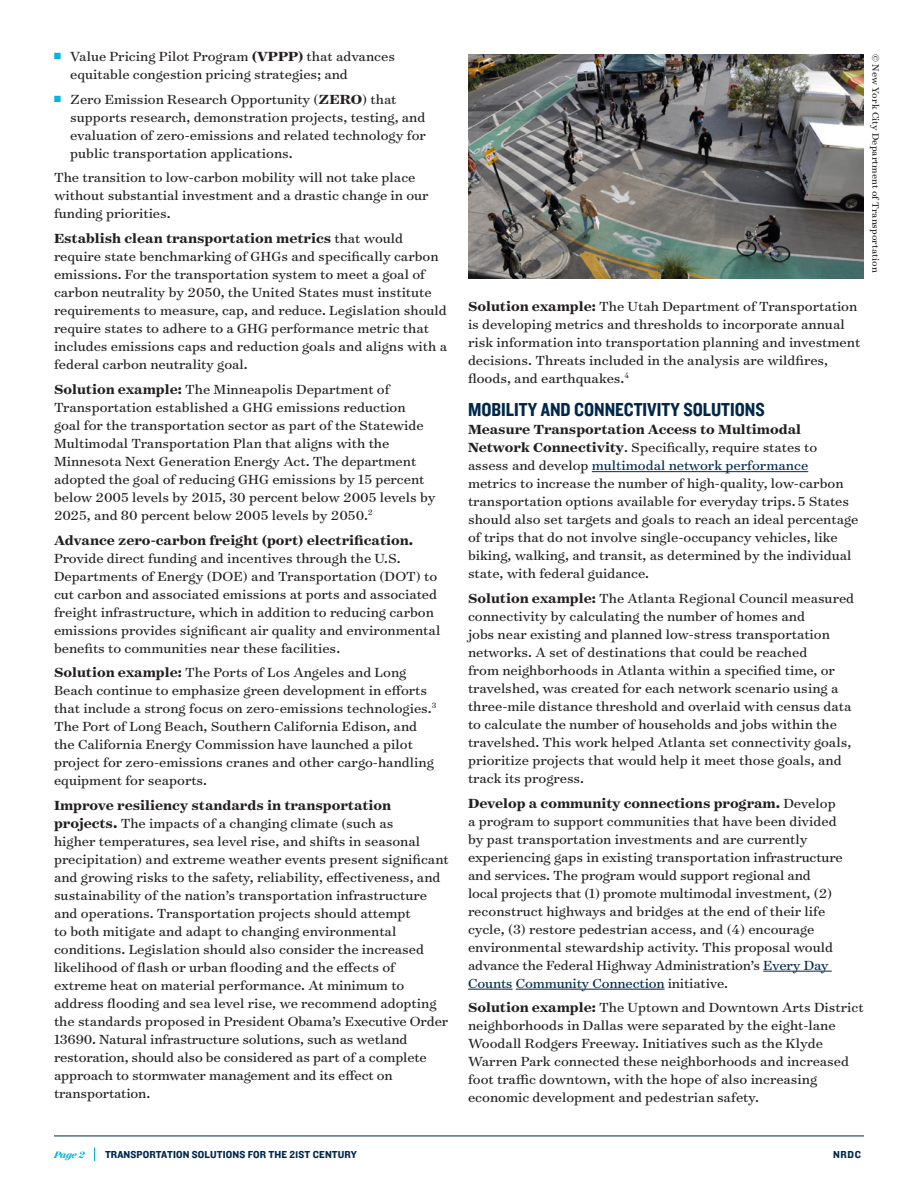
<style>
.page{position:relative;width:918px;height:1188px;background:#fff}
.page>*{position:absolute;margin:0;border:0;box-sizing:border-box;transform-origin:0 0}
.t1{font:19.5px "Knockout 50 Welterweight";color:#00284c}
.t2{font:15px/18px "Surveyor Text";color:#231f20}
.t3{font:700 15px "Surveyor Text";color:#231f20}
.t4{font:10.5px "Knockout 51 Middleweight";letter-spacing:.01em;color:#00284c}
.t5{font:10.5px "Surveyor Text";letter-spacing:.01em;color:#231f20}
.t6{font:italic 700 10.5px "Surveyor Display";color:#00b4e3}
.s1{color:#00b4e3}
.s2{font-weight:700}
.s3{color:#00284c}
</style>
<div class="page">
<hr style="left:592px;top:471px;width:216px;height:1px;background:#00284c">
<hr style="left:763px;top:971px;width:69px;height:1px;background:#00284c">
<hr style="left:468px;top:989px;width:45px;height:1px;background:#00284c">
<hr style="left:516px;top:989px;width:149px;height:1px;background:#00284c">
<hr style="left:54px;top:1136px;width:810px;height:1px;background:#00284c">
<svg style="left:94px;top:1147px;width:1px;height:14px"></svg>
<img style="left:468px;top:54px;width:396px;height:225px">
<p class="t2" style="left:70px;top:47px;width:326px;text-indent:-16px"><span class="s1">■</span> Value Pricing Pilot Program <span class="s2">(VPPP)</span> that advances equitable congestion pricing strategies; and</p>
<p class="t2" style="left:70px;top:89px;width:357px;text-indent:-16px"><span class="s1">■</span> Zero Emission Research Opportunity (<span class="s2">ZERO</span>) that supports research, demonstration projects, testing, and evaluation of zero-emissions and related technology for public transportation applications.</p>
<p class="t2" style="left:54px;top:168px;width:376px">The transition to low-carbon mobility will not take place without substantial investment and a drastic change in our funding priorities.</p>
<p class="t2" style="left:54px;top:229px;width:395px"><span class="s2">Establish clean transportation metrics</span> that would require state benchmarking of GHGs and specifically carbon emissions. For the transportation system to meet a goal of carbon neutrality by 2050, the United States must institute requirements to measure, cap, and reduce. Legislation should require states to adhere to a GHG performance metric that includes emissions caps and reduction goals and aligns with a federal carbon neutrality goal.</p>
<p class="t2" style="left:54px;top:380px;width:383px"><span class="s2">Solution example:</span> The Minneapolis Department of Transportation established a GHG emissions reduction goal for the transportation sector as part of the Statewide Multimodal Transportation Plan that aligns with the Minnesota Next Generation Energy Act. The department adopted the goal of reducing GHG emissions by 15 percent below 2005 levels by 2015, 30 percent below 2005 levels by 2025, and 80 percent below 2005 levels by 2050.<sup>2</sup></p>
<p class="t3" style="left:54px;top:530px;width:361px">Advance zero-carbon freight (port) electrification.</p>
<p class="t2" style="left:54px;top:548px;width:388px">Provide direct funding and incentives through the U.S.<br>Departments of Energy (DOE) and Transportation (DOT) to cut carbon and associated emissions at ports and associated freight infrastructure, which in addition to reducing carbon emissions provides significant air quality and environmental benefits to communities near these facilities.</p>
<p class="t2" style="left:54px;top:663px;width:384px"><span class="s2">Solution example:</span> The Ports of Los Angeles and Long Beach continue to emphasize green development in efforts that include a strong focus on zero-emissions technologies.<sup>3<br></sup>The Port of Long Beach, Southern California Edison, and the California Energy Commission have launched a pilot project for zero-emissions cranes and other cargo-handling equipment for seaports.</p>
<p class="t2" style="left:54px;top:796px;width:396px"><span class="s2">Improve resiliency standards in transportation projects.</span> The impacts of a changing climate (such as<br>higher temperatures, sea level rise, and shifts in seasonal precipitation) and extreme weather events present significant and growing risks to the safety, reliability, effectiveness, and sustainability of the nation’s transportation infrastructure and operations. Transportation projects should attempt<br>to both mitigate and adapt to changing environmental conditions. Legislation should also consider the increased likelihood of flash or urban flooding and the effects of extreme heat on material performance. At minimum to address flooding and sea level rise, we recommend adopting the standards proposed in President Obama’s Executive Order 13690. Natural infrastructure solutions, such as wetland restoration, should also be considered as part of a complete approach to stormwater management and its effect on transportation.</p>
<p class="t5" style="left:882px;top:54px;width:220px;rotate:90deg">© New York City Department of Transportation</p>
<p class="t2" style="left:468px;top:297px;width:394px"><span class="s2">Solution example:</span> The Utah Department of Transportation is developing metrics and thresholds to incorporate annual risk information into transportation planning and investment decisions. Threats included in the analysis are wildfires, floods, and earthquakes.<sup>4</sup></p>
<h1 class="t1" style="left:468px;top:397px;width:298px">MOBILITY AND CONNECTIVITY SOLUTIONS</h1>
<p class="t2" style="left:468px;top:420px;width:392px"><span class="s2">Measure Transportation Access to Multimodal Network Connectivity</span>. Specifically, require states to assess and develop <span class="s3">multimodal network performance </span>metrics to increase the number of high-quality, low-carbon transportation options available for everyday trips.5 States should also set targets and goals to reach an ideal percentage of trips that do not involve single-occupancy vehicles, like biking, walking, and transit, as determined by the individual state, with federal guidance.</p>
<p class="t2" style="left:468px;top:589px;width:388px"><span class="s2">Solution example:</span> The Atlanta Regional Council measured connectivity by calculating the number of homes and<br>jobs near existing and planned low-stress transportation networks. A set of destinations that could be reached<br>from neighborhoods in Atlanta within a specified time, or travelshed, was created for each network scenario using a three-mile distance threshold and overlaid with census data to calculate the number of households and jobs within the travelshed. This work helped Atlanta set connectivity goals, prioritize projects that would help it meet those goals, and track its progress.</p>
<p class="t2" style="left:468px;top:793px;width:376px"><span class="s2">Develop a community connections program.</span> Develop a program to support communities that have been divided by past transportation investments and are currently experiencing gaps in existing transportation infrastructure and services. The program would support regional and local projects that (1) promote multimodal investment, (2) reconstruct highways and bridges at the end of their life cycle, (3) restore pedestrian access, and (4) encourage environmental stewardship activity. This proposal would advance the Federal Highway Administration’s <span class="s3">Every Day Counts Community Connection</span> initiative.</p>
<p class="t2" style="left:468px;top:998px;width:397px"><span class="s2">Solution example:</span> The Uptown and Downtown Arts District neighborhoods in Dallas were separated by the eight-lane Woodall Rodgers Freeway. Initiatives such as the Klyde Warren Park connected these neighborhoods and increased foot traffic downtown, with the hope of also increasing economic development and pedestrian safety.</p>
<p class="t6" style="left:54px;top:1148px;width:32px">Page 2</p>
<p class="t4" style="left:105px;top:1147px;width:254px">TRANSPORTATION SOLUTIONS FOR THE 21ST CENTURY</p>
<p class="t4" style="left:833px;top:1147px;width:29px">NRDC</p>
</div>
